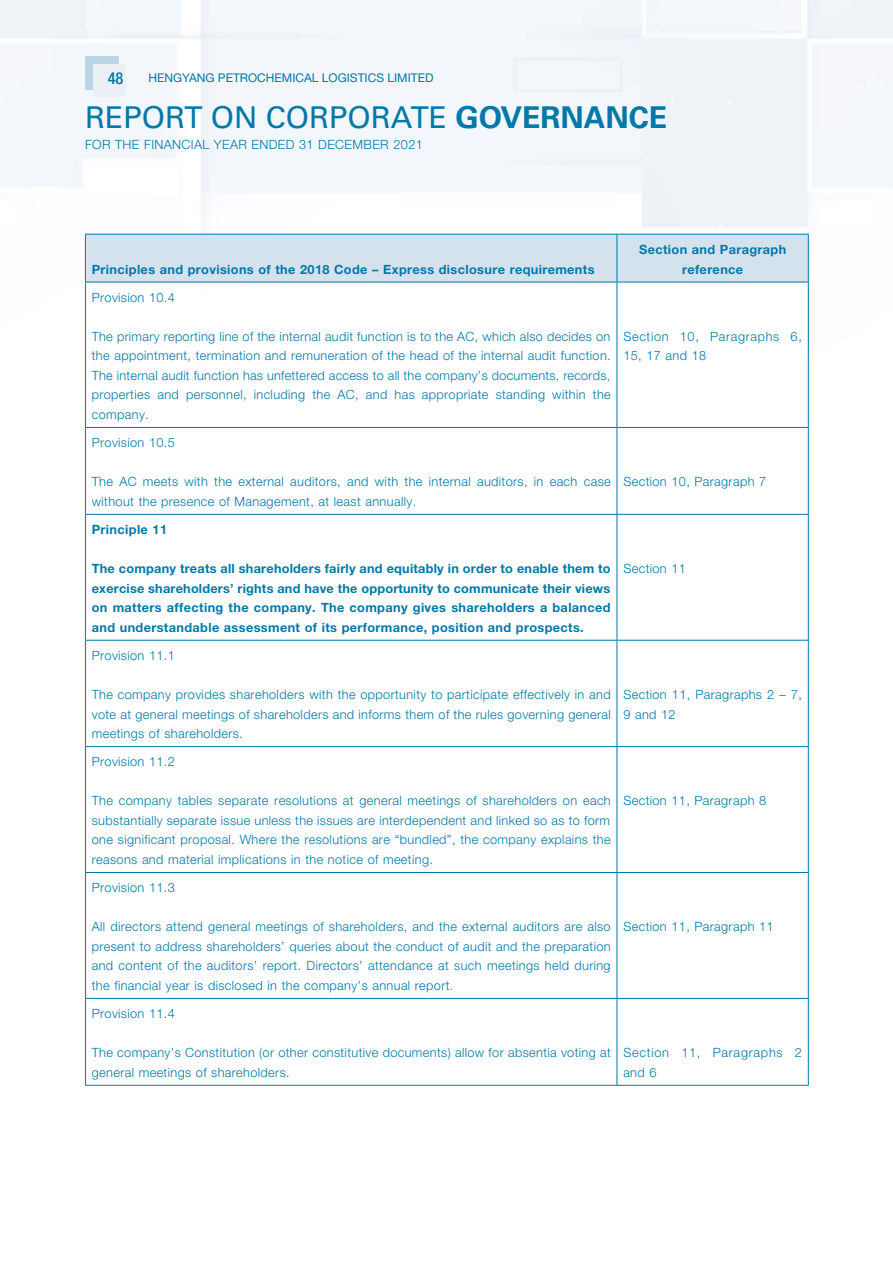
<style>
.page{position:relative;width:893px;height:1263px;background:#fff}
.page>*{position:absolute;margin:0;border:0;box-sizing:border-box;transform-origin:0 0}
.t1{font:30px "Univers LT Std";color:#0078a8}
.t2{font:500 condensed 16.5px "Helvetica Neue LT Std";color:#0078a8}
.t3{font:300 12.75px/19.5px "Helvetica Neue LT Std";letter-spacing:.03em;color:#0078a8;text-align:justify}
.t4{font:700 12.75px/19.5px "Helvetica Neue LT Std";letter-spacing:.03em;color:#0078a8;text-align:center}
.t5{font:300 12.75px/19.5px "Helvetica Neue LT Std";letter-spacing:.055em;color:#0078a8}
.t6{font:300 12.75px/19.5px "Helvetica Neue LT Std";letter-spacing:.06em;color:#0078a8}
.t7{font:12px "Helvetica Neue LT Std";color:#0078a8}
.s1{font-weight:700}
</style>
<div class="page">
<div style="left:86px;top:235px;width:722px;height:47px;background:#d4e2ee"></div>
<hr style="left:85px;top:282px;width:1px;height:145px;background:#0078a8">
<hr style="left:617px;top:282px;width:1px;height:145px;background:#0078a8">
<hr style="left:808px;top:282px;width:1px;height:145px;background:#0078a8">
<hr style="left:85px;top:427px;width:532px;height:1px;background:#0078a8">
<hr style="left:85px;top:428px;width:1px;height:86px;background:#0078a8">
<hr style="left:617px;top:427px;width:192px;height:1px;background:#0078a8">
<hr style="left:617px;top:428px;width:1px;height:86px;background:#0078a8">
<hr style="left:808px;top:428px;width:1px;height:86px;background:#0078a8">
<hr style="left:85px;top:514px;width:532px;height:1px;background:#0078a8">
<hr style="left:85px;top:515px;width:1px;height:125px;background:#0078a8">
<hr style="left:617px;top:514px;width:192px;height:1px;background:#0078a8">
<hr style="left:617px;top:515px;width:1px;height:125px;background:#0078a8">
<hr style="left:808px;top:515px;width:1px;height:125px;background:#0078a8">
<hr style="left:85px;top:640px;width:532px;height:1px;background:#0078a8">
<hr style="left:85px;top:641px;width:1px;height:105px;background:#0078a8">
<hr style="left:617px;top:640px;width:192px;height:1px;background:#0078a8">
<hr style="left:617px;top:641px;width:1px;height:105px;background:#0078a8">
<hr style="left:808px;top:641px;width:1px;height:105px;background:#0078a8">
<hr style="left:85px;top:746px;width:532px;height:1px;background:#0078a8">
<hr style="left:85px;top:747px;width:1px;height:125px;background:#0078a8">
<hr style="left:617px;top:746px;width:192px;height:1px;background:#0078a8">
<hr style="left:617px;top:747px;width:1px;height:125px;background:#0078a8">
<hr style="left:808px;top:747px;width:1px;height:125px;background:#0078a8">
<hr style="left:85px;top:872px;width:532px;height:1px;background:#0078a8">
<hr style="left:85px;top:873px;width:1px;height:125px;background:#0078a8">
<hr style="left:617px;top:872px;width:192px;height:1px;background:#0078a8">
<hr style="left:617px;top:873px;width:1px;height:125px;background:#0078a8">
<hr style="left:808px;top:873px;width:1px;height:125px;background:#0078a8">
<hr style="left:85px;top:998px;width:532px;height:1px;background:#0078a8">
<hr style="left:85px;top:999px;width:1px;height:86px;background:#0078a8">
<hr style="left:617px;top:998px;width:192px;height:1px;background:#0078a8">
<hr style="left:617px;top:999px;width:1px;height:86px;background:#0078a8">
<hr style="left:808px;top:999px;width:1px;height:86px;background:#0078a8">
<hr style="left:85px;top:1085px;width:532px;height:1px;background:#0078a8">
<hr style="left:617px;top:1085px;width:192px;height:1px;background:#0078a8">
<hr style="left:85px;top:234px;width:532px;height:1px;background:#0078a8">
<hr style="left:85px;top:235px;width:1px;height:47px;background:#0078a8">
<hr style="left:617px;top:234px;width:192px;height:1px;background:#0078a8">
<hr style="left:617px;top:235px;width:1px;height:47px;background:#0078a8">
<hr style="left:808px;top:235px;width:1px;height:47px;background:#0078a8">
<hr style="left:85px;top:282px;width:532px;height:1px;background:#0078a8">
<hr style="left:617px;top:282px;width:192px;height:1px;background:#0078a8">
<div style="left:85px;top:56px;width:34px;height:34px;background:#bcd5e5"></div>
<div style="left:93px;top:64px;width:33px;height:33px;background:#ebf0f6"></div>
<p class="t2" style="left:108px;top:68px;width:17px">48</p>
<p class="t7" style="left:148px;top:71px;width:287px">HENGYANG PETROCHEMICAL LOGISTICS LIMITED</p>
<h1 class="t1" style="left:85px;top:100px;width:583px">REPORT ON CORPORATE <span class="s1">GOVERNANCE</span></h1>
<p class="t3" style="left:85px;top:135px;width:339px">FOR THE FINANCIAL YEAR ENDED 31 DECEMBER 2021</p>
<p class="t4" style="left:92px;top:259px;width:504px">Principles and provisions of the 2018 Code – Express disclosure requirements</p>
<p class="t4" style="left:639px;top:239px;width:149px">Section and Paragraph reference</p>
<p class="t3" style="left:92px;top:287px;width:85px">Provision 10.4</p>
<p class="t3" style="left:92px;top:326px;width:520px">The primary reporting line of the internal audit function is to the AC, which also decides on the appointment, termination and remuneration of the head of the internal audit function.<br>The internal audit function has unfettered access to all the company’s documents, records, properties and personnel, including the AC, and has appropriate standing within the company.</p>
<p class="t5" style="left:623px;top:326px;width:180px">Section 10, Paragraphs 6,<br>15, 17 and 18</p>
<p class="t3" style="left:92px;top:433px;width:85px">Provision 10.5</p>
<p class="t3" style="left:92px;top:472px;width:520px">The AC meets with the external auditors, and with the internal auditors, in each case without the presence of Management, at least annually.</p>
<p class="t3" style="left:623px;top:472px;width:144px">Section 10, Paragraph 7</p>
<p class="t4" style="left:92px;top:520px;width:77px">Principle 11</p>
<p class="t4" style="left:92px;top:559px;width:520px;text-align:justify">The company treats all shareholders fairly and equitably in order to enable them to exercise shareholders’ rights and have the opportunity to communicate their views on matters affecting the company. The company gives shareholders a balanced and understandable assessment of its performance, position and prospects.</p>
<p class="t3" style="left:623px;top:559px;width:64px">Section 11</p>
<p class="t3" style="left:92px;top:645px;width:85px">Provision 11.1</p>
<p class="t3" style="left:92px;top:684px;width:520px">The company provides shareholders with the opportunity to participate effectively in and vote at general meetings of shareholders and informs them of the rules governing general meetings of shareholders.</p>
<p class="t3" style="left:623px;top:684px;width:180px">Section 11, Paragraphs 2 – 7,<br>9 and 12</p>
<p class="t3" style="left:92px;top:752px;width:85px">Provision 11.2</p>
<p class="t3" style="left:92px;top:791px;width:520px">The company tables separate resolutions at general meetings of shareholders on each substantially separate issue unless the issues are interdependent and linked so as to form one significant proposal. Where the resolutions are “bundled”, the company explains the reasons and material implications in the notice of meeting.</p>
<p class="t3" style="left:623px;top:791px;width:144px">Section 11, Paragraph 8</p>
<p class="t3" style="left:92px;top:878px;width:85px">Provision 11.3</p>
<p class="t3" style="left:92px;top:917px;width:520px">All directors attend general meetings of shareholders, and the external auditors are also present to address shareholders’ queries about the conduct of audit and the preparation and content of the auditors’ report. Directors’ attendance at such meetings held during the financial year is disclosed in the company’s annual report.</p>
<p class="t3" style="left:623px;top:917px;width:152px">Section 11, Paragraph 11</p>
<p class="t3" style="left:92px;top:1004px;width:85px">Provision 11.4</p>
<p class="t3" style="left:92px;top:1043px;width:521px">The company’s Constitution (or other constitutive documents) allow for absentia voting at general meetings of shareholders.</p>
<p class="t6" style="left:623px;top:1043px;width:180px">Section 11, Paragraphs 2 and 6</p>
</div>
